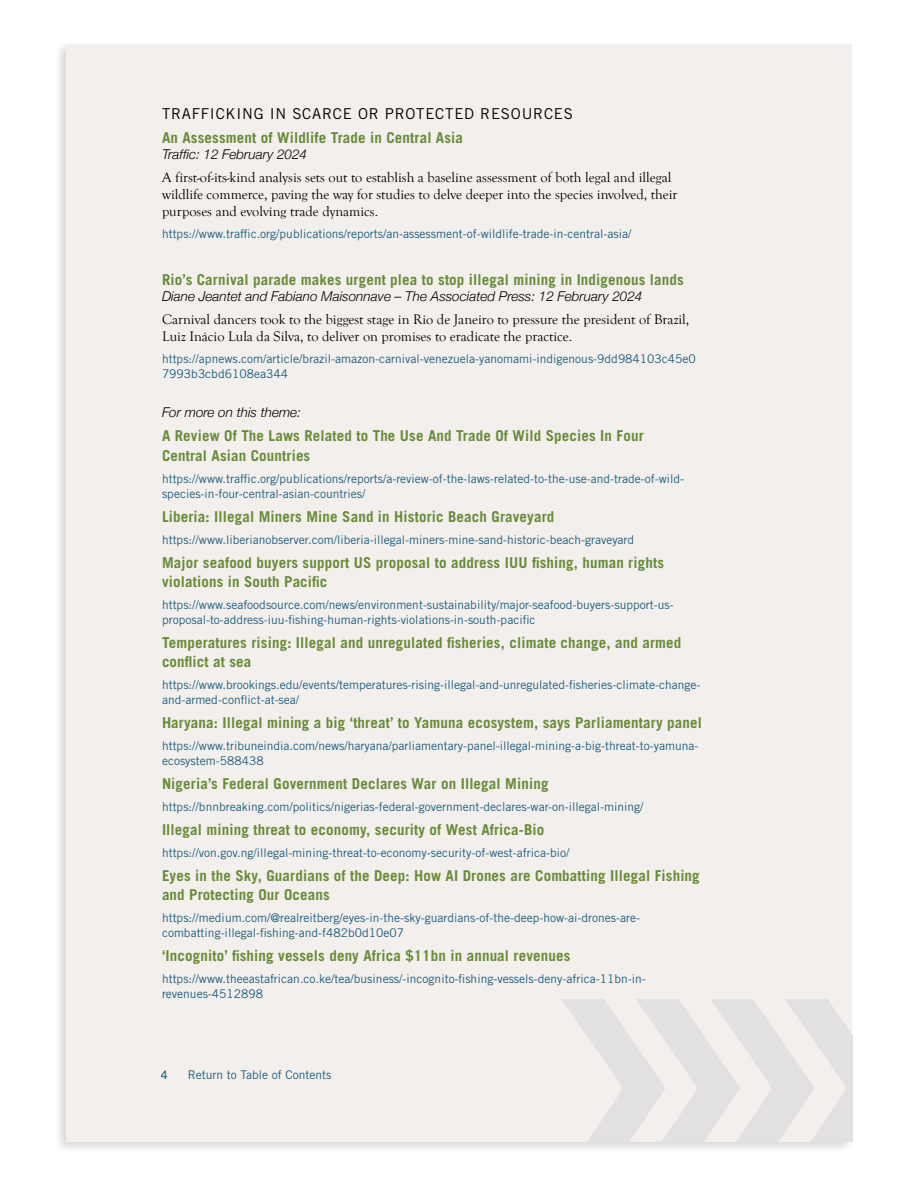
<style>
.page{position:relative;width:918px;height:1188px;background:#fff}
.page>*{position:absolute;margin:0;border:0;box-sizing:border-box;transform-origin:0 0}
.t1{font:700 15px/19.5px "Trade Gothic LT Std";letter-spacing:.01em;color:#688b39}
.t2{font:15px "Trade Gothic LT Std";letter-spacing:.05em;color:#000}
.t3{font:14.25px/17.1px "Goudy Old Style T";color:#000}
.t4{font:italic 300 13.5px "Helvetica Neue";color:#000}
.t5{font:12px/15px "Trade Gothic LT Std";color:#1e5f80}
.t6{font:12px "Univers LT Std";color:#1e5f80}
</style>
<div class="page">
<div style="left:53px;top:40px;width:802px;height:1114px;background:#000;opacity:.16"></div>
<div style="left:66px;top:44px;width:786px;height:1098px;background:#f2efec"></div>
<svg style="left:562px;top:999px;width:290px;height:143px"></svg>
<p class="t2" style="left:162px;top:104px;width:412px">TRAFFICKING IN SCARCE OR PROTECTED RESOURCES</p>
<p class="t1" style="left:162px;top:128px;width:303px">An Assessment of Wildlife Trade in Central Asia</p>
<p class="t4" style="left:162px;top:144px;width:147px">Traffic: 12 February 2024</p>
<p class="t3" style="left:162px;top:169px;width:517px">A first-of-its-kind analysis sets out to establish a baseline assessment of both legal and illegal wildlife commerce, paving the way for studies to delve deeper into the species involved, their purposes and evolving trade dynamics.</p>
<p class="t5" style="left:162px;top:226px;width:471px">https://www.traffic.org/publications/reports/an-assessment-of-wildlife-trade-in-central-asia/</p>
<p class="t1" style="left:162px;top:270px;width:523px">Rio’s Carnival parade makes urgent plea to stop illegal mining in Indigenous lands</p>
<p class="t4" style="left:162px;top:286px;width:482px">Diane Jeantet and Fabiano Maisonnave – The Associated Press: 12 February 2024</p>
<p class="t3" style="left:162px;top:311px;width:529px">Carnival dancers took to the biggest stage in Rio de Janeiro to pressure the president of Brazil,<br>Luiz Inácio Lula da Silva, to deliver on promises to eradicate the practice.</p>
<p class="t5" style="left:162px;top:351px;width:535px">https://apnews.com/article/brazil-amazon-carnival-venezuela-yanomami-indigenous-9dd984103c45e0<br>7993b3cbd6108ea344</p>
<p class="t4" style="left:162px;top:402px;width:141px">For more on this theme:</p>
<p class="t1" style="left:162px;top:426px;width:483px">A Review Of The Laws Related to The Use And Trade Of Wild Species In Four<br>Central Asian Countries</p>
<p class="t5" style="left:162px;top:471px;width:524px">https://www.traffic.org/publications/reports/a-review-of-the-laws-related-to-the-use-and-trade-of-wild&shy;species-in-four-central-asian-countries/</p>
<p class="t1" style="left:162px;top:506px;width:394px">Liberia: Illegal Miners Mine Sand in Historic Beach Graveyard</p>
<p class="t5" style="left:162px;top:532px;width:474px">https://www.liberianobserver.com/liberia-illegal-miners-mine-sand-historic-beach-graveyard</p>
<p class="t1" style="left:162px;top:552px;width:504px">Major seafood buyers support US proposal to address IUU fishing, human rights violations in South Pacific</p>
<p class="t5" style="left:162px;top:597px;width:513px">https://www.seafoodsource.com/news/environment-sustainability/major-seafood-buyers-support-us&shy;proposal-to-address-iuu-fishing-human-rights-violations-in-south-pacific</p>
<p class="t1" style="left:162px;top:633px;width:521px">Temperatures rising: Illegal and unregulated fisheries, climate change, and armed conflict at sea</p>
<p class="t5" style="left:162px;top:677px;width:540px">https://www.brookings.edu/events/temperatures-rising-illegal-and-unregulated-fisheries-climate-change&shy;and-armed-conflict-at-sea/</p>
<p class="t1" style="left:162px;top:713px;width:541px">Haryana: Illegal mining a big ‘threat’ to Yamuna ecosystem, says Parliamentary panel</p>
<p class="t5" style="left:162px;top:738px;width:538px">https://www.tribuneindia.com/news/haryana/parliamentary-panel-illegal-mining-a-big-threat-to-yamuna&shy;ecosystem-588438</p>
<p class="t1" style="left:162px;top:774px;width:388px">Nigeria’s Federal Government Declares War on Illegal Mining</p>
<p class="t5" style="left:162px;top:799px;width:483px">https://bnnbreaking.com/politics/nigerias-federal-government-declares-war-on-illegal-mining/</p>
<p class="t1" style="left:162px;top:820px;width:384px">Illegal mining threat to economy, security of West Africa-Bio</p>
<p class="t5" style="left:162px;top:845px;width:409px">https://von.gov.ng/illegal-mining-threat-to-economy-security-of-west-africa-bio/</p>
<p class="t1" style="left:162px;top:866px;width:539px">Eyes in the Sky, Guardians of the Deep: How AI Drones are Combatting Illegal Fishing and Protecting Our Oceans</p>
<p class="t5" style="left:162px;top:910px;width:480px">https://medium.com/@realreitberg/eyes-in-the-sky-guardians-of-the-deep-how-ai-drones-are&shy;combatting-illegal-fishing-and-f482b0d10e07</p>
<p class="t1" style="left:162px;top:946px;width:410px">‘Incognito’ fishing vessels deny Africa $11bn in annual revenues</p>
<p class="t5" style="left:162px;top:971px;width:485px">https://www.theeastafrican.co.ke/tea/business/-incognito-fishing-vessels-deny-africa-11bn-in&shy;revenues-4512898</p>
<p class="t6" style="left:161px;top:1068px;width:8px">4</p>
<p class="t5" style="left:188px;top:1068px;width:145px">Return to Table of Contents</p>
</div>
